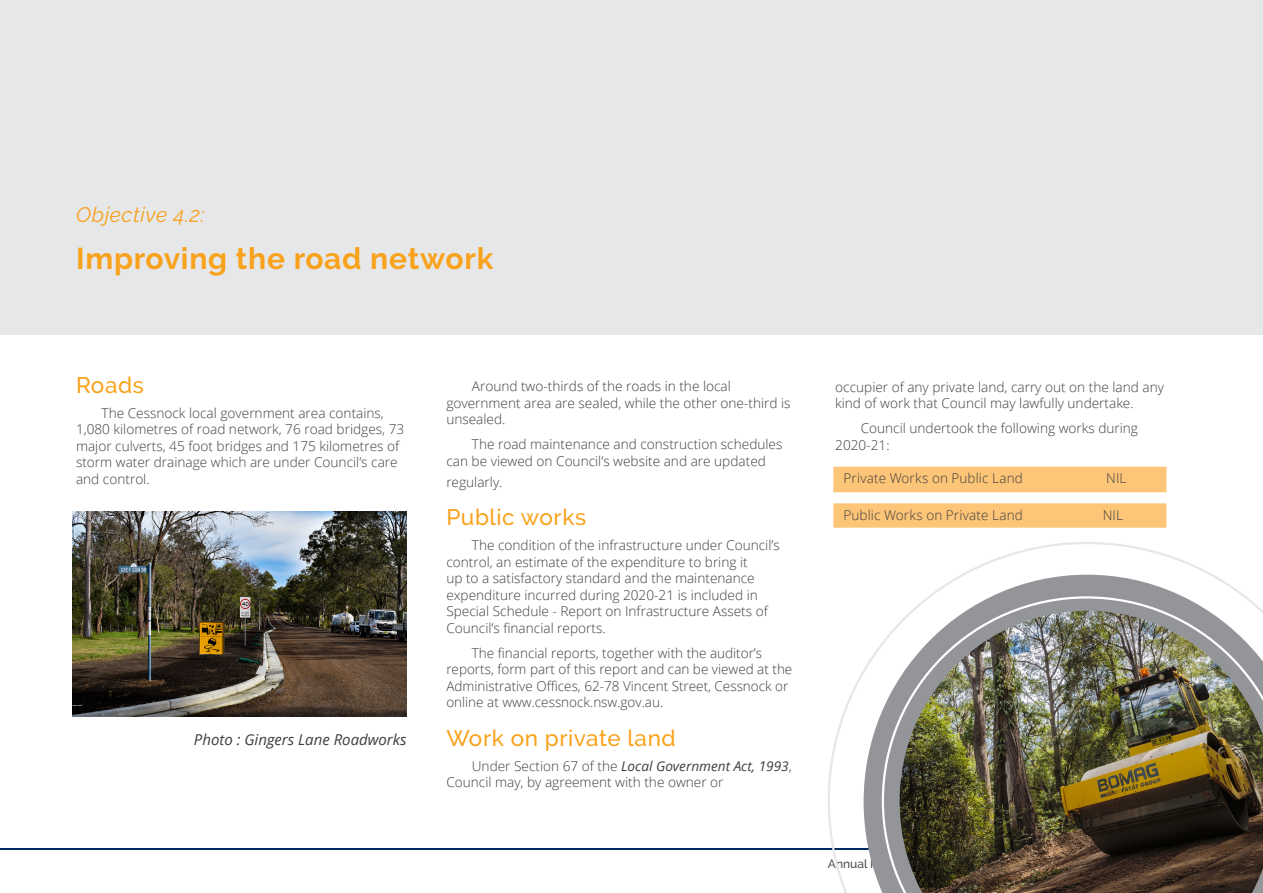
<style>
.page{position:relative;width:1263px;height:893px;background:#fff}
.page>*{position:absolute;margin:0;border:0;box-sizing:border-box;transform-origin:0 0}
.Body_Sub-Sub-Heading{font:700 30px "Raleway";letter-spacing:.025em;color:#f9a21c}
.Body_Sub-Heading{font:500 22.5px "Raleway";letter-spacing:.025em;color:#f9a21c}
.Body_Sub-Sub-Heading-2{font:italic 21px "Raleway";letter-spacing:.025em;color:#f9a21c}
.Table_No{font:italic 15px "Open Sans";color:#3e3e3f}
.BodyCopy{font:300 13.5px/16.5px "Open Sans";color:#3e3e3f}
.SubHeading{font:300 13.5px "Open Sans";letter-spacing:.01em;color:#3e3e3f}
.s1{font-weight:400;font-style:italic}
</style>
<div class="page">
<hr style="left:0;top:848px;width:1210px;height:2px;background:#002c62">
<div style="left:0;top:1px;width:1263px;height:334px;background:#e6e7e9"></div>
<img style="left:828px;top:542px;width:435px;height:351px">
<img style="left:73px;top:511px;width:334px;height:205px">
<svg style="left:833px;top:467px;width:333px;height:61px"></svg>
<p class="Body_Sub-Sub-Heading-2" style="left:76px;top:202px;width:130px">Objective 4.2:</p>
<p class="Body_Sub-Sub-Heading" style="left:76px;top:241px;width:419px">Improving the road network</p>
<p class="Body_Sub-Heading" style="left:76px;top:372px;width:69px">Roads</p>
<p class="BodyCopy" style="left:76px;top:404px;width:330px;text-indent:26px">The Cessnock local government area contains, 1,080 kilometres of road network, 76 road bridges, 73 major culverts, 45 foot bridges and 175 kilometres of storm water drainage which are under Council’s care and control.</p>
<p class="Table_No" style="left:194px;top:729px;width:214px">Photo : Gingers Lane Roadworks</p>
<p class="BodyCopy" style="left:446px;top:377px;width:346px;text-indent:26px">Around two-thirds of the roads in the local government area are sealed, while the other one-third is unsealed.</p>
<p class="BodyCopy" style="left:446px;top:435px;width:338px;text-indent:26px">The road maintenance and construction schedules can be viewed on Council’s website and are updated</p>
<p class="BodyCopy" style="left:446px;top:473px;width:58px">regularly.</p>
<p class="Body_Sub-Heading" style="left:446px;top:504px;width:141px">Public works</p>
<p class="BodyCopy" style="left:446px;top:536px;width:335px;text-indent:26px">The condition of the infrastructure under Council’s control, an estimate of the expenditure to bring it<br>up to a satisfactory standard and the maintenance expenditure incurred during 2020-21 is included in Special Schedule - Report on Infrastructure Assets of Council’s financial reports.</p>
<p class="BodyCopy" style="left:446px;top:644px;width:348px;text-indent:26px">The financial reports, together with the auditor’s reports, form part of this report and can be viewed at the Administrative Offices, 62-78 Vincent Street, Cessnock or online at www.cessnock.nsw.gov.au.</p>
<p class="Body_Sub-Heading" style="left:446px;top:725px;width:231px">Work on private land</p>
<p class="BodyCopy" style="left:446px;top:757px;width:347px;text-indent:26px">Under Section 67 of the <span class="s1">Local Government Act, 1993</span>,<br>Council may, by agreement with the owner or</p>
<p class="BodyCopy" style="left:835px;top:378px;width:330px">occupier of any private land, carry out on the land any kind of work that Council may lawfully undertake.</p>
<p class="BodyCopy" style="left:835px;top:420px;width:304px;text-indent:26px">Council undertook the following works during<br>2020-21:</p>
<p class="SubHeading" style="left:843px;top:469px;width:181px">Private Works on Public Land</p>
<p class="SubHeading" style="left:1106px;top:469px;width:22px">NIL</p>
<p class="SubHeading" style="left:843px;top:505px;width:181px">Public Works on Private Land</p>
<p class="SubHeading" style="left:1103px;top:505px;width:22px">NIL</p>
</div>
